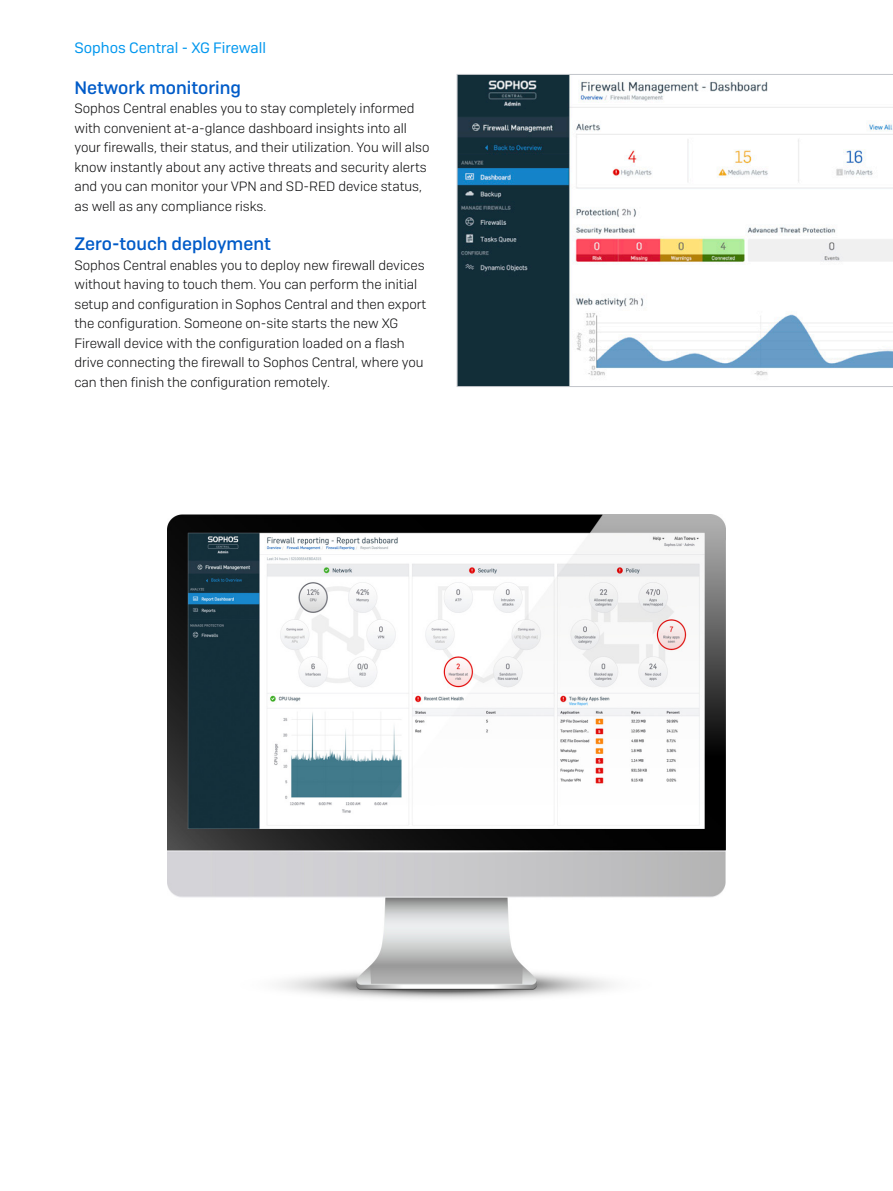
<style>
.page{position:relative;width:893px;height:1191px;background:#fff}
.page>*{position:absolute;margin:0;border:0;box-sizing:border-box;transform-origin:0 0}
.t1{font:500 18px "Sophos Sans";color:#005bc8}
.t2{font:15px "Sophos Sans";color:#0097ee}
.t3{font:300 13.5px/19.5px "Sophos Sans";color:#0d0d0e}
</style>
<div class="page">
<svg style="left:457px;top:74px;width:436px;height:313px"></svg>
<img style="left:168px;top:514px;width:557px;height:485px">
<p class="t2" style="left:74px;top:39px;width:193px">Sophos Central - XG Firewall</p>
<h1 class="t1" style="left:74px;top:77px;width:168px">Network monitoring</h1>
<p class="t3" style="left:74px;top:99px;width:357px">Sophos Central enables you to stay completely informed with convenient at-a-glance dashboard insights into all your firewalls, their status, and their utilization. You will also know instantly about any active threats and security alerts and you can monitor your VPN and SD-RED device status, as well as any compliance risks.</p>
<h1 class="t1" style="left:74px;top:233px;width:198px">Zero-touch deployment</h1>
<p class="t3" style="left:74px;top:255px;width:353px">Sophos Central enables you to deploy new firewall devices without having to touch them. You can perform the initial setup and configuration in Sophos Central and then export the configuration. Someone on-site starts the new XG Firewall device with the configuration loaded on a flash drive connecting the firewall to Sophos Central, where you can then finish the configuration remotely.</p>
</div>
